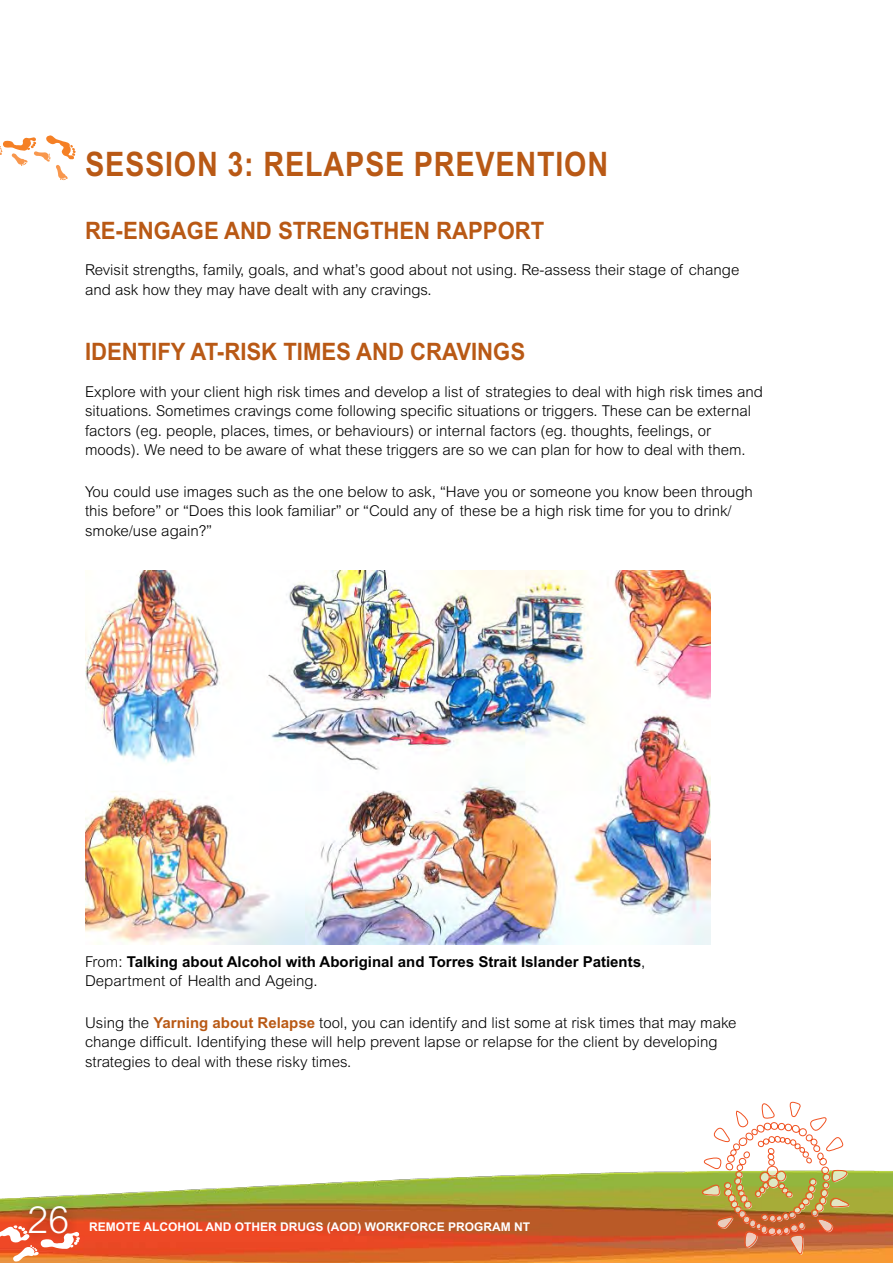
<style>
.page{position:relative;width:893px;height:1263px;background:#fff}
.page>*{position:absolute;margin:0;border:0;box-sizing:border-box;transform-origin:0 0}
.t1{font:300 37.5px "Arial MT Std";color:#fff}
.t2{font:700 33.75px "Arial MT Std";letter-spacing:.03em;color:#b95915;scale:.85 1}
.t3{font:700 24px "Arial MT Std";color:#b95915;scale:.92 1}
.t4{font:300 15px/19.5px "Arial MT Std";color:#000}
.t5{font:700 15px/19.5px "Arial MT Std";color:#000}
.t6{font:700 12px "Arial MT Std";color:#fff}
.s1{font-weight:300}
.s2{font-weight:700;color:#b95915}
</style>
<div class="page">
<img style="left:0;top:1170px;width:893px;height:93px">
<div style="left:18px;top:1195px;width:61px;height:50px;background:#000;opacity:.45"></div>
<svg style="left:0;top:1224px;width:81px;height:38px"></svg>
<svg style="left:701px;top:1101px;width:150px;height:154px"></svg>
<img style="left:85px;top:570px;width:625px;height:374px">
<svg style="left:0;top:135px;width:76px;height:46px"></svg>
<h2 class="t2" style="left:85px;top:145px;width:617px">SESSION 3: RELAPSE PREVENTION</h2>
<h3 class="t3" style="left:85px;top:216px;width:501px">RE-ENGAGE AND STRENGTHEN RAPPORT</h3>
<p class="t4" style="left:85px;top:260px;width:656px">Revisit strengths, family, goals, and what’s good about not using. Re-assess their stage of change and ask how they may have dealt with any cravings.</p>
<h3 class="t3" style="left:85px;top:338px;width:480px">IDENTIFY AT-RISK TIMES AND CRAVINGS</h3>
<p class="t4" style="left:85px;top:382px;width:679px">Explore with your client high risk times and develop a list of strategies to deal with high risk times and situations. Sometimes cravings come following specific situations or triggers. These can be external factors (eg. people, places, times, or behaviours) or internal factors (eg. thoughts, feelings, or moods). We need to be aware of what these triggers are so we can plan for how to deal with them.</p>
<p class="t4" style="left:85px;top:482px;width:669px">You could use images such as the one below to ask, “Have you or someone you know been through this before” or “Does this look familiar” or “Could any of these be a high risk time for you to drink/ smoke/use again?”</p>
<p class="t5" style="left:85px;top:952px;width:562px"><span class="s1">From:</span> Talking about Alcohol with Aboriginal and Torres Strait Islander Patients<span class="s1">,<br>Department of Health and Ageing.</span></p>
<p class="t4" style="left:85px;top:1013px;width:653px">Using the <span class="s2">Yarning about Relapse</span> tool, you can identify and list some at risk times that may make change difficult. Identifying these will help prevent lapse or relapse for the client by developing strategies to deal with these risky times.</p>
<h1 class="t1" style="left:28px;top:1199px;width:43px">26</h1>
<p class="t6" style="left:89px;top:1220px;width:442px">REMOTE ALCOHOL AND OTHER DRUGS (AOD) WORKFORCE PROGRAM NT</p>
</div>
